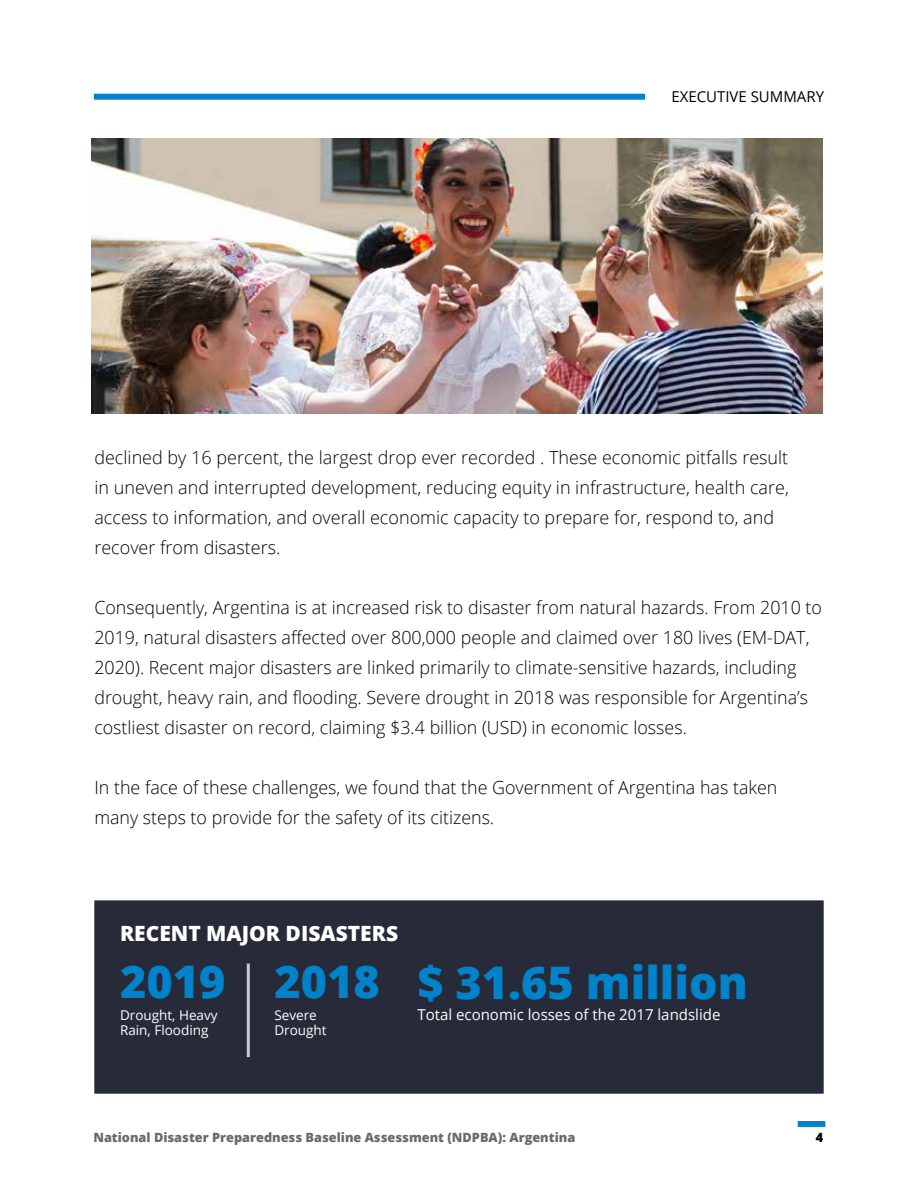
<style>
.page{position:relative;width:918px;height:1188px;background:#fff}
.page>*{position:absolute;margin:0;border:0;box-sizing:border-box;transform-origin:0 0}
.t1{font:800 45px "Open Sans";color:#0083ca}
.t2{font:800 21px "Open Sans";color:#fff}
.t3{font:300 18px/30px "Open Sans";color:#000}
.t4{font:15px "Open Sans";color:#fff}
.t5{font:15px "Open Sans";color:#000}
.t6{font:13.5px/15px "Open Sans";color:#fff}
.t7{font:800 12.75px "Open Sans";color:#696a6d}
.t8{font:800 12.75px "Open Sans";color:#000}
</style>
<div class="page">
<div style="left:798px;top:1121px;width:27px;height:6px;background:#0083ca"></div>
<div style="left:94px;top:94px;width:551px;height:6px;background:#0083ca"></div>
<img style="left:92px;top:138px;width:731px;height:276px">
<div style="left:93px;top:899px;width:732px;height:196px;background:#272b39;border:2px solid #fff"></div>
<hr style="left:247px;top:964px;width:3px;height:93px;background:#fff">
<p class="t5" style="left:671px;top:86px;width:154px">EXECUTIVE SUMMARY</p>
<p class="t3" style="left:94px;top:442px;width:696px">declined by 16 percent, the largest drop ever recorded . These economic pitfalls result in uneven and interrupted development, reducing equity in infrastructure, health care, access to information, and overall economic capacity to prepare for, respond to, and recover from disasters.</p>
<p class="t3" style="left:94px;top:592px;width:729px">Consequently, Argentina is at increased risk to disaster from natural hazards. From 2010 to 2019, natural disasters affected over 800,000 people and claimed over 180 lives (EM-DAT, 2020). Recent major disasters are linked primarily to climate-sensitive hazards, including drought, heavy rain, and flooding. Severe drought in 2018 was responsible for Argentina’s costliest disaster on record, claiming $3.4 billion (USD) in economic losses.</p>
<p class="t3" style="left:94px;top:772px;width:685px">In the face of these challenges, we found that the Government of Argentina has taken many steps to provide for the safety of its citizens.</p>
<p class="t2" style="left:120px;top:917px;width:280px">RECENT MAJOR DISASTERS</p>
<h1 class="t1" style="left:120px;top:947px;width:261px">2019 2018</h1>
<p class="t6" style="left:120px;top:1008px;width:99px">Drought, Heavy<br>Rain, Flooding</p>
<p class="t6" style="left:274px;top:1008px;width:54px">Severe<br>Drought</p>
<h1 class="t1" style="left:417px;top:948px;width:332px">$ 31.65 million</h1>
<p class="t4" style="left:417px;top:1004px;width:304px">Total economic losses of the 2017 landslide</p>
<p class="t7" style="left:93px;top:1127px;width:483px">National Disaster Preparedness Baseline Assessment (NDPBA): Argentina</p>
<p class="t8" style="left:816px;top:1128px;width:9px">4</p>
</div>
